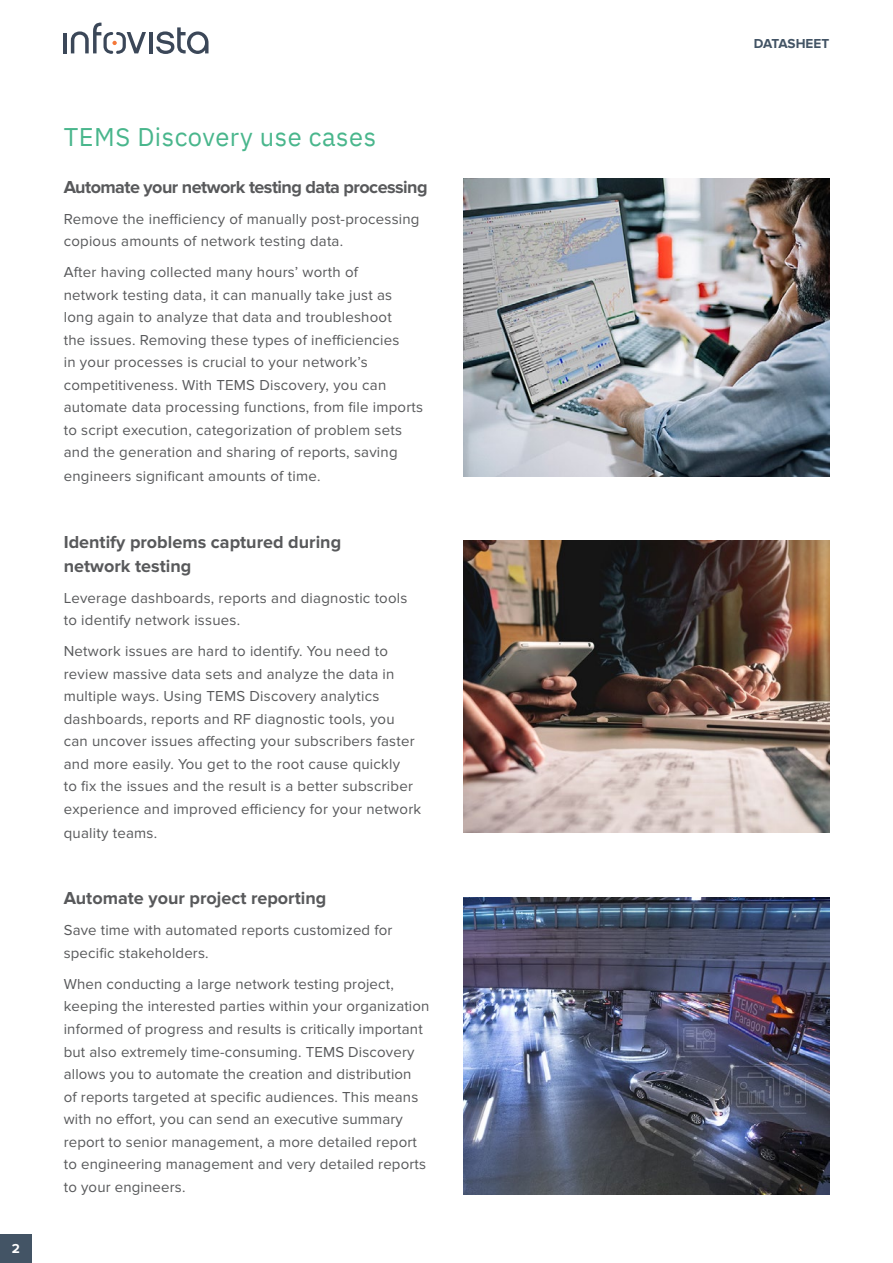
<style>
.page{position:relative;width:893px;height:1263px;background:#fff}
.page>*{position:absolute;margin:0;border:0;box-sizing:border-box;transform-origin:0 0}
.t1{font:25.5px "IBM Plex Sans";letter-spacing:.02em;color:#49b68c}
.t2{font:700 18px/24px "Proxima Nova";color:#58595b}
.t3{font:700 18px "Proxima Nova";letter-spacing:-.03em;color:#58595b}
.t4{font:15px/22.5px "Proxima Nova";letter-spacing:.015em;color:#58595b}
.t5{font:700 13.5px "Proxima Nova";letter-spacing:-.005em;color:#435465}
.t6{font:700 13.5px "Proxima Nova";color:#fff}
</style>
<div class="page">
<img style="left:463px;top:179px;width:366px;height:297px">
<img style="left:463px;top:541px;width:366px;height:292px">
<img style="left:463px;top:897px;width:366px;height:298px">
<div style="left:0;top:1234px;width:32px;height:29px;background:#435465"></div>
<hr style="left:64px;top:33px;width:3px;height:20px;background:#3b4758">
<hr style="left:149px;top:32px;width:4px;height:21px;background:#3b4758">
<svg style="left:156px;top:27px;width:52px;height:27px"></svg>
<svg style="left:71px;top:22px;width:75px;height:32px"></svg>
<p class="t6" style="left:12px;top:1240px;width:10px">2</p>
<h1 class="t1" style="left:64px;top:118px;width:314px">TEMS Discovery use cases</h1>
<p class="t3" style="left:64px;top:176px;width:365px">Automate your network testing data processing</p>
<p class="t4" style="left:64px;top:208px;width:357px">Remove the inefficiency of manually post-processing copious amounts of network testing data.</p>
<p class="t4" style="left:64px;top:261px;width:361px">After having collected many hours’ worth of<br>network testing data, it can manually take just as long again to analyze that data and troubleshoot<br>the issues. Removing these types of inefficiencies<br>in your processes is crucial to your network’s competitiveness. With TEMS Discovery, you can automate data processing functions, from file imports to script execution, categorization of problem sets and the generation and sharing of reports, saving</p>
<p class="t4" style="left:64px;top:465px;width:258px">engineers significant amounts of time.</p>
<p class="t2" style="left:64px;top:530px;width:279px">Identify problems captured during network testing</p>
<p class="t4" style="left:64px;top:587px;width:345px">Leverage dashboards, reports and diagnostic tools to identify network issues.</p>
<p class="t4" style="left:64px;top:640px;width:359px">Network issues are hard to identify. You need to review massive data sets and analyze the data in multiple ways. Using TEMS Discovery analytics dashboards, reports and RF diagnostic tools, you can uncover issues affecting your subscribers faster and more easily. You get to the root cause quickly<br>to fix the issues and the result is a better subscriber experience and improved efficiency for your network</p>
<p class="t4" style="left:64px;top:822px;width:95px">quality teams.</p>
<p class="t2" style="left:64px;top:887px;width:264px">Automate your project reporting</p>
<p class="t4" style="left:64px;top:919px;width:330px">Save time with automated reports customized for specific stakeholders.</p>
<p class="t4" style="left:64px;top:973px;width:367px">When conducting a large network testing project, keeping the interested parties within your organization informed of progress and results is critically important but also extremely time-consuming. TEMS Discovery allows you to automate the creation and distribution<br>of reports targeted at specific audiences. This means with no effort, you can send an executive summary report to senior management, a more detailed report to engineering management and very detailed reports to your engineers.</p>
<p class="t5" style="left:754px;top:36px;width:77px">DATASHEET</p>
</div>
